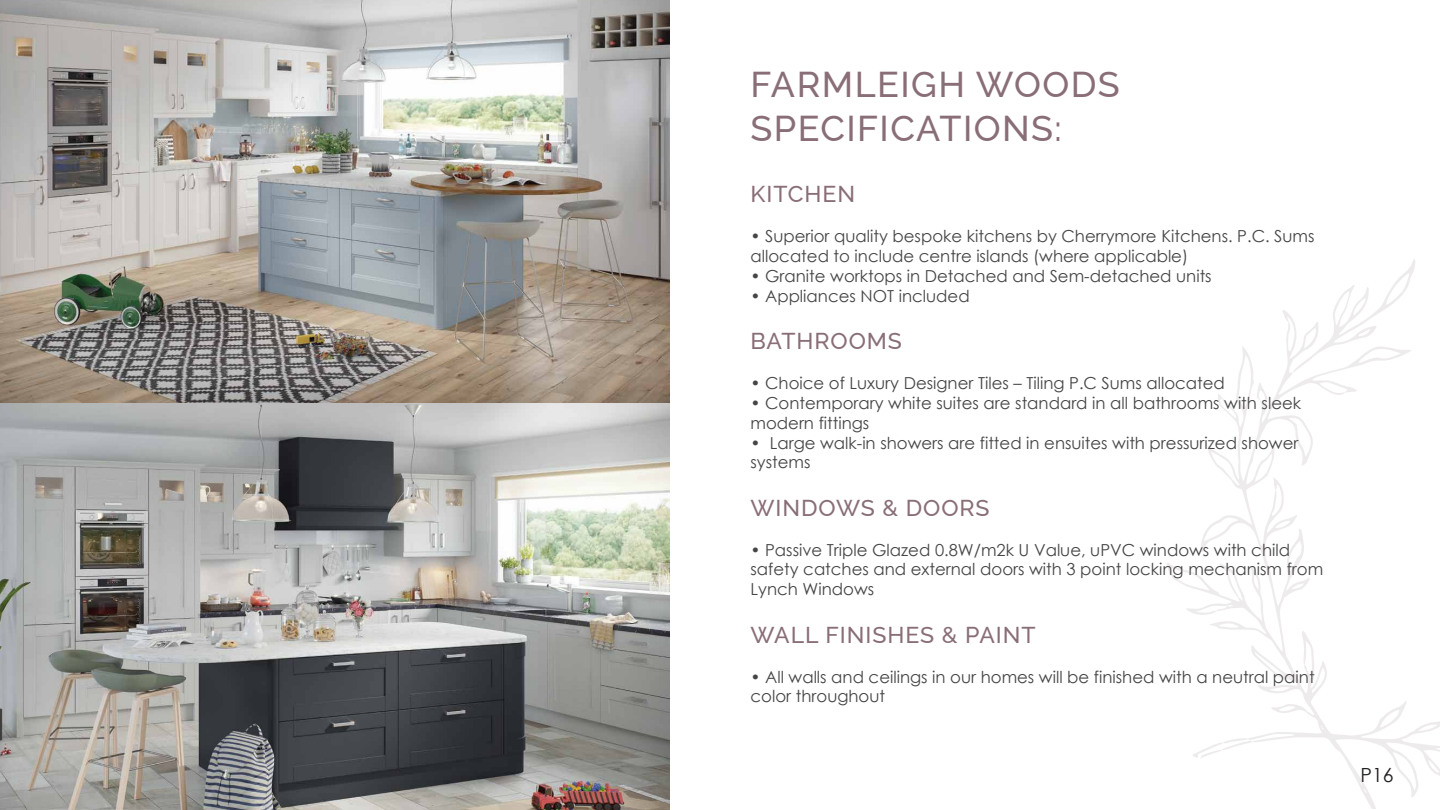
<style>
.page{position:relative;width:1440px;height:810px;background:#fff}
.page>*{position:absolute;margin:0;border:0;box-sizing:border-box;transform-origin:0 0}
.t1{font:100 36px/43.2px "Raleway";letter-spacing:.04em;color:#896e77}
.t2{font:100 23.02px "Raleway";letter-spacing:.04em;color:#896e77}
.t3{font:19.5px "Century Gothic";color:#231f20}
.t4{font:16.58px/19.9px "Century Gothic";color:#454545}
</style>
<div class="page">
<svg style="left:1167px;top:310px;width:273px;height:498px"></svg>
<svg style="left:1293px;top:259px;width:123px;height:114px"></svg>
<svg style="left:1192px;top:738px;width:60px;height:21px"></svg>
<img style="left:0;top:0;width:669px;height:810px">
<h1 class="t1" style="left:751px;top:59px;width:371px">FARMLEIGH WOODS<br>SPECIFICATIONS:</h1>
<h2 class="t2" style="left:751px;top:176px;width:106px">KITCHEN</h2>
<p class="t4" style="left:751px;top:226px;width:566px">• Superior quality bespoke kitchens by Cherrymore Kitchens. P.C. Sums allocated to include centre islands (where applicable)</p>
<p class="t4" style="left:751px;top:266px;width:463px">• Granite worktops in Detached and Sem-detached units</p>
<p class="t4" style="left:751px;top:285px;width:221px">• Appliances NOT included</p>
<h2 class="t2" style="left:751px;top:323px;width:153px">BATHROOMS</h2>
<p class="t4" style="left:751px;top:373px;width:476px">• Choice of Luxury Designer Tiles – Tiling P.C Sums allocated</p>
<p class="t4" style="left:751px;top:393px;width:552px">• Contemporary white suites are standard in all bathrooms with sleek modern fittings</p>
<p class="t4" style="left:751px;top:432px;width:549px">• Large walk-in showers are fitted in ensuites with pressurized shower systems</p>
<h2 class="t2" style="left:751px;top:489px;width:241px">WINDOWS &amp; DOORS</h2>
<p class="t4" style="left:751px;top:539px;width:574px">• Passive Triple Glazed 0.8W/m2k U Value, uPVC windows with child safety catches and external doors with 3 point locking mechanism from<br>Lynch Windows</p>
<h2 class="t2" style="left:751px;top:616px;width:287px">WALL FINISHES &amp; PAINT</h2>
<p class="t4" style="left:751px;top:666px;width:566px">• All walls and ceilings in our homes will be finished with a neutral paint color throughout</p>
<p class="t3" style="left:1360px;top:762px;width:35px">P16</p>
</div>
